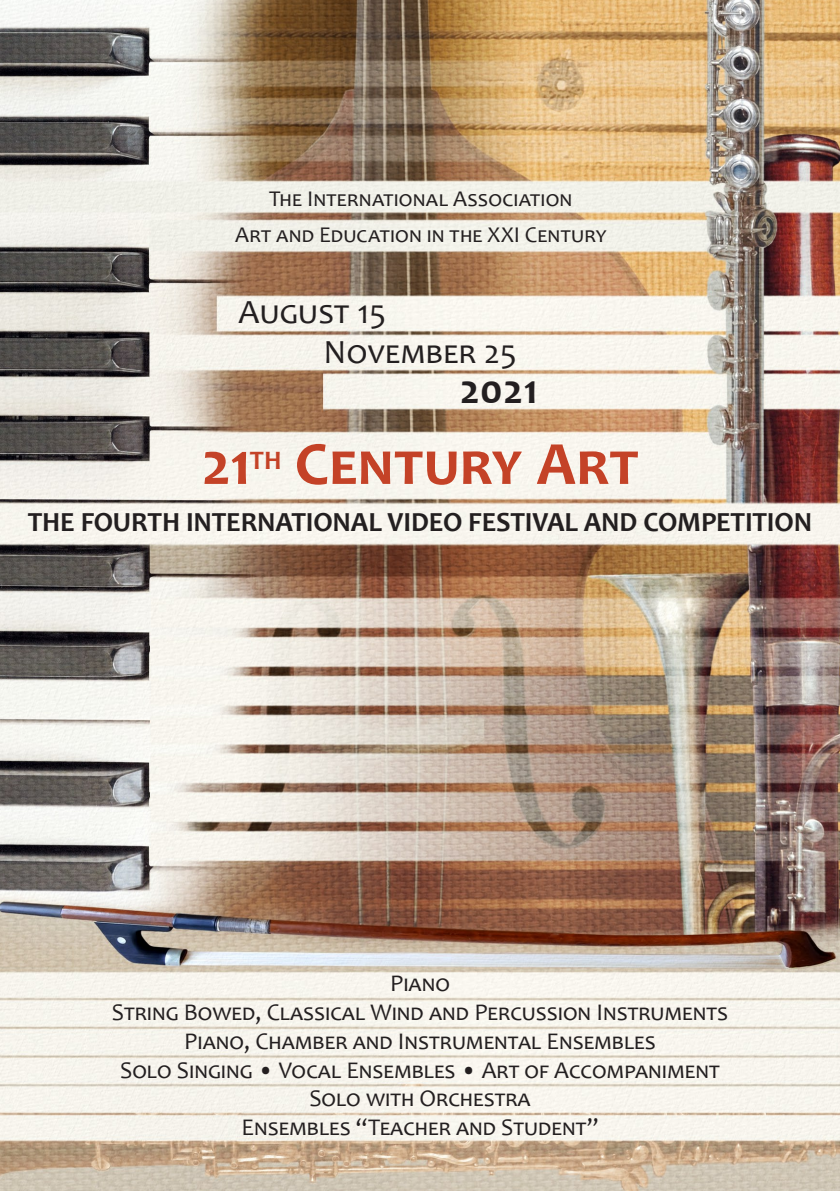
<style>
.page{position:relative;width:840px;height:1191px;background:#fff}
.page>*{position:absolute;margin:0;border:0;box-sizing:border-box;transform-origin:0 0}
.t1{font:700 62px "Candara";letter-spacing:.005em;color:#c44227}
.t2{font:700 42px "Candara";color:#231f20}
.t3{font:34px "Candara";letter-spacing:.01em;color:#231f20}
.t4{font:700 27.8px "Candara";letter-spacing:-.005em;color:#231f20}
.t5{font:700 26.8px "Candara";color:#c44227}
.t6{font:24px "Candara";color:#231f20}
.t7{font:24px "Candara";letter-spacing:.03em;color:#231f20}
.t8{font:22.6px "Candara";letter-spacing:.015em;color:#231f20}
</style>
<div class="page">
<img style="left:0;top:0;width:839px;height:1191px">
<p class="t8" style="left:269px;top:185px;width:304px">The International Association</p>
<p class="t8" style="left:235px;top:220px;width:372px">Art and Education in the XXI Century</p>
<p class="t3" style="left:238px;top:290px;width:149px">August 15</p>
<p class="t3" style="left:323px;top:330px;width:195px">November 25</p>
<p class="t2" style="left:459px;top:363px;width:79px">2021</p>
<p class="t1" style="left:201px;top:425px;width:51px">21</p>
<p class="t5" style="left:250px;top:443px;width:33px">TH</p>
<p class="t1" style="left:294px;top:425px;width:345px">CENTURY ART</p>
<p class="t4" style="left:28px;top:504px;width:785px">THE FOURTH INTERNATIONAL VIDEO FESTIVAL AND COMPETITION</p>
<p class="t6" style="left:390px;top:968px;width:61px">Piano</p>
<p class="t6" style="left:112px;top:997px;width:617px">String Bowed, Classical Wind and Percussion Instruments</p>
<p class="t7" style="left:184px;top:1026px;width:472px">Piano, Chamber and Instrumental Ensembles</p>
<p class="t6" style="left:120px;top:1054px;width:598px">Solo Singing • Vocal Ensembles • Art of Accompaniment</p>
<p class="t6" style="left:309px;top:1083px;width:221px">Solo with Orchestra</p>
<p class="t6" style="left:241px;top:1112px;width:358px">Ensembles “Teacher and Student”</p>
</div>
